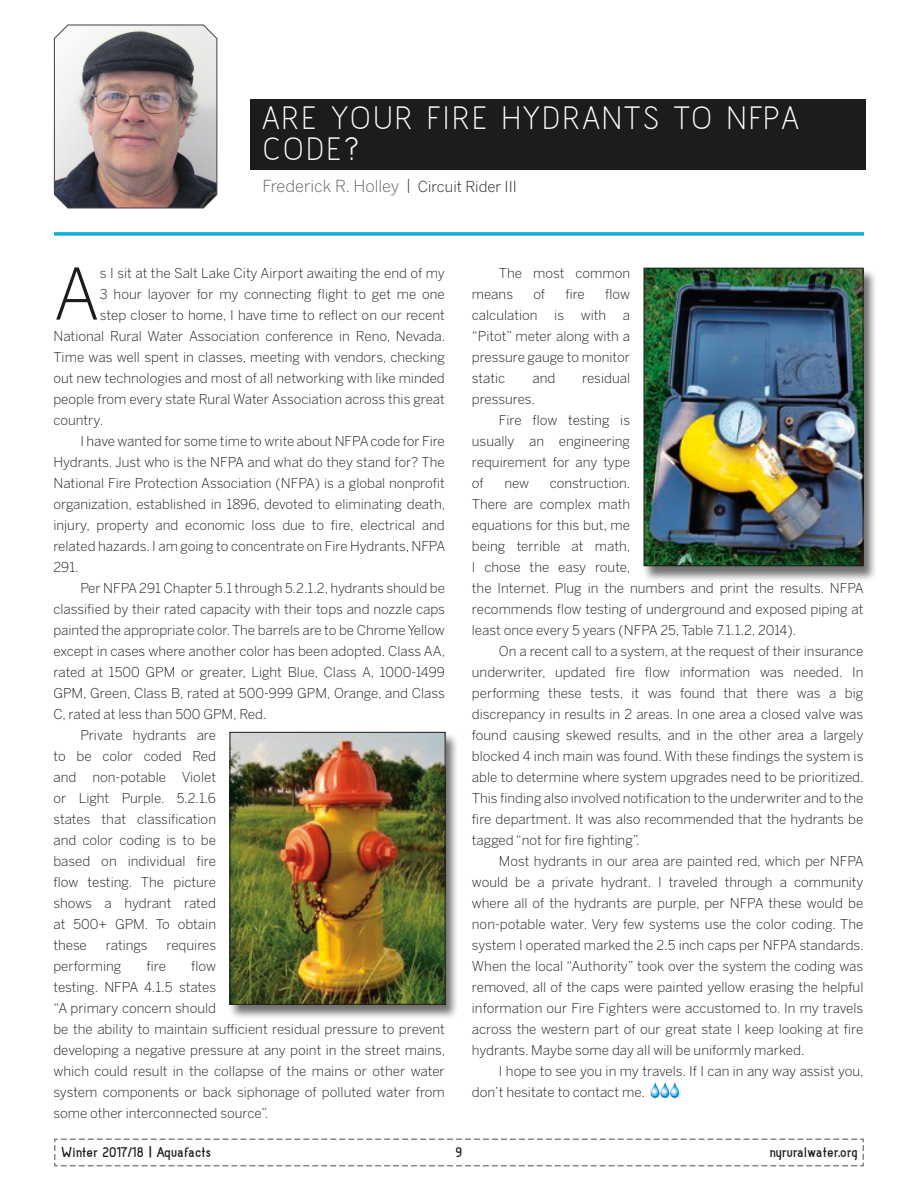
<style>
.page{position:relative;width:918px;height:1188px;background:#fff}
.page>*{position:absolute;margin:0;border:0;box-sizing:border-box;transform-origin:0 0}
.t1{font:300 70.2px "Benton Sans";color:#1c1c1a}
.t2{font:40.5px/31.5px "Acid";letter-spacing:.06em;color:#fff}
.t3{font:700 18px "Acid";color:#1c1c1a}
.t4{font:300 16.5px "Benton Sans";color:#5e5f5f}
.t5{font:300 13.5px/21px "Benton Sans";color:#1c1c1a}
.s1{font-size:15px;color:#1c1c1a}
.s2{font-family:"Benton Sans";font-weight:500;font-size:12px}
</style>
<div class="page">
<div style="left:250px;top:99px;width:616px;height:71px;background:#1c1c1a"></div>
<svg style="left:54px;top:1138px;width:810px;height:29px"></svg>
<img style="left:650px;top:1082px;width:31px;height:16px">
<img style="left:54px;top:24px;width:164px;height:185px">
<hr style="left:54px;top:232px;width:810px;height:3px;background:#00b2e6">
<div style="left:228px;top:732px;width:231px;height:288px;background:#1c1c1a;opacity:.63"></div>
<img style="left:232px;top:734px;width:212px;height:269px">
<div style="left:230px;top:732px;width:216px;height:273px;border:1px solid #1c1c1a"></div>
<div style="left:642px;top:268px;width:235px;height:314px;background:#1c1c1a;opacity:.63"></div>
<img style="left:646px;top:270px;width:215px;height:294px">
<div style="left:644px;top:268px;width:219px;height:298px;border:1px solid #1c1c1a"></div>
<div style="left:438px;top:1142px;width:48px;height:19px;background:#fff"></div>
<h2 class="t2" style="left:263px;top:104px;width:538px">ARE YOUR FIRE HYDRANTS TO NFPA<br>CODE?</h2>
<p class="t4" style="left:263px;top:176px;width:256px">Frederick R. Holley <span class="s1">| Circuit Rider III</span></p>
<h1 class="t1" style="left:53px;top:253px;width:48px">A</h1>
<p class="t5" style="left:100px;top:262px;width:346px">s I sit at the Salt Lake City Airport awaiting the end of my</p>
<p class="t5" style="left:100px;top:283px;width:346px">3 hour layover for my connecting flight to get me one</p>
<p class="t5" style="left:100px;top:304px;width:346px">step closer to home, I have time to reflect on our recent</p>
<p class="t5" style="left:53px;top:325px;width:393px">National Rural Water Association conference in Reno, Nevada.</p>
<p class="t5" style="left:53px;top:346px;width:393px">Time was well spent in classes, meeting with vendors, checking</p>
<p class="t5" style="left:53px;top:367px;width:393px">out new technologies and most of all networking with like minded</p>
<p class="t5" style="left:53px;top:388px;width:393px">people from every state Rural Water Association across this great</p>
<p class="t5" style="left:53px;top:409px;width:52px">country.</p>
<p class="t5" style="left:80px;top:430px;width:366px">I have wanted for some time to write about NFPA code for Fire</p>
<p class="t5" style="left:53px;top:451px;width:393px">Hydrants. Just who is the NFPA and what do they stand for? The</p>
<p class="t5" style="left:53px;top:472px;width:393px">National Fire Protection Association (NFPA) is a global nonprofit</p>
<p class="t5" style="left:53px;top:493px;width:393px">organization, established in 1896, devoted to eliminating death,</p>
<p class="t5" style="left:53px;top:514px;width:393px">injury, property and economic loss due to fire, electrical and</p>
<p class="t5" style="left:53px;top:535px;width:393px">related hazards. I am going to concentrate on Fire Hydrants, NFPA</p>
<p class="t5" style="left:53px;top:556px;width:27px">291.</p>
<p class="t5" style="left:80px;top:577px;width:366px">Per NFPA 291 Chapter 5.1 through 5.2.1.2, hydrants should be</p>
<p class="t5" style="left:53px;top:598px;width:393px">classified by their rated capacity with their tops and nozzle caps</p>
<p class="t5" style="left:53px;top:619px;width:393px">painted the appropriate color. The barrels are to be Chrome Yellow</p>
<p class="t5" style="left:53px;top:640px;width:393px">except in cases where another color has been adopted. Class AA,</p>
<p class="t5" style="left:53px;top:661px;width:393px">rated at 1500 GPM or greater, Light Blue, Class A, 1000-1499</p>
<p class="t5" style="left:53px;top:682px;width:393px">GPM, Green, Class B, rated at 500-999 GPM, Orange, and Class</p>
<p class="t5" style="left:53px;top:703px;width:215px">C, rated at less than 500 GPM, Red.</p>
<p class="t5" style="left:80px;top:724px;width:137px">Private hydrants are</p>
<p class="t5" style="left:53px;top:745px;width:164px">to be color coded Red</p>
<p class="t5" style="left:53px;top:766px;width:164px">and non-potable Violet</p>
<p class="t5" style="left:53px;top:787px;width:164px">or Light Purple. 5.2.1.6</p>
<p class="t5" style="left:53px;top:808px;width:164px">states that classification</p>
<p class="t5" style="left:53px;top:829px;width:164px">and color coding is to be</p>
<p class="t5" style="left:53px;top:850px;width:164px">based on individual fire</p>
<p class="t5" style="left:53px;top:871px;width:164px">flow testing. The picture</p>
<p class="t5" style="left:53px;top:892px;width:164px">shows a hydrant rated</p>
<p class="t5" style="left:53px;top:913px;width:164px">at 500+ GPM. To obtain</p>
<p class="t5" style="left:53px;top:934px;width:35px">these</p>
<p class="t5" style="left:106px;top:934px;width:43px">ratings</p>
<p class="t5" style="left:167px;top:934px;width:51px">requires</p>
<p class="t5" style="left:53px;top:955px;width:69px">performing</p>
<p class="t5" style="left:146px;top:955px;width:21px">fire</p>
<p class="t5" style="left:53px;top:955px;width:393px;text-indent:138px">flow<br>testing. NFPA 4.1.5 states<br>“A primary concern should<br>be the ability to maintain sufficient residual pressure to prevent developing a negative pressure at any point in the street mains, which could result in the collapse of the mains or other water system components or back siphonage of polluted water from some other interconnected source”.</p>
<p class="t5" style="left:472px;top:262px;width:160px;text-indent:27px">The most common means</p>
<p class="t5" style="left:472px;top:283px;width:160px;text-align:justify;text-indent:133px">flow calculation is with a “Pitot” meter along with a pressure gauge to monitor static</p>
<p class="t5" style="left:533px;top:283px;width:13px">of</p>
<p class="t5" style="left:565px;top:283px;width:21px">fire</p>
<p class="t5" style="left:532px;top:367px;width:24px">and</p>
<p class="t5" style="left:582px;top:367px;width:49px">residual</p>
<p class="t5" style="left:472px;top:388px;width:65px">pressures.</p>
<p class="t5" style="left:499px;top:409px;width:133px">Fire flow testing is</p>
<p class="t5" style="left:472px;top:430px;width:160px">usually an engineering</p>
<p class="t5" style="left:472px;top:451px;width:160px">requirement for any type</p>
<p class="t5" style="left:472px;top:472px;width:13px">of</p>
<p class="t5" style="left:504px;top:472px;width:26px">new</p>
<p class="t5" style="left:472px;top:472px;width:393px;text-indent:78px">construction.<br>There are complex math<br>equations for this but, me<br>being terrible at math,<br>I chose the easy route,<br>the Internet. Plug in the numbers and print the results. NFPA recommends flow testing of underground and exposed piping at least once every 5 years (NFPA 25, Table 7.1.1.2, 2014).</p>
<p class="t5" style="left:472px;top:640px;width:393px;text-align:justify;text-indent:27px">On a recent call to a system, at the request of their insurance underwriter, updated fire flow information was needed. In performing these tests, it was found that there was a big discrepancy in results in 2 areas. In one area a closed valve was found causing skewed results, and in the other area a largely blocked 4 inch main was found. With these findings the system is able to determine where system upgrades need to be prioritized.<br>This finding also involved notification to the underwriter and to the fire department. It was also recommended that the hydrants be tagged “not for fire fighting”.</p>
<p class="t5" style="left:472px;top:850px;width:393px;text-align:justify;text-indent:27px">Most hydrants in our area are painted red, which per NFPA would be a private hydrant. I traveled through a community where all of the hydrants are purple, per NFPA these would be non-potable water. Very few systems use the color coding. The system I operated marked the 2.5 inch caps per NFPA standards.<br>When the local “Authority” took over the system the coding was removed, all of the caps were painted yellow erasing the helpful information our Fire Fighters were accustomed to. In my travels across the western part of our great state I keep looking at fire hydrants. Maybe some day all will be uniformly marked.</p>
<p class="t5" style="left:472px;top:1061px;width:393px;text-indent:27px">I hope to see you in my travels. If I can in any way assist you, don’t hesitate to contact me.</p>
<h3 class="t3" style="left:62px;top:1145px;width:151px">Winter 2017/18 <span class="s2">|</span> Aquafacts</h3>
<h3 class="t3" style="left:453px;top:1145px;width:13px">15</h3>
<h3 class="t3" style="left:769px;top:1145px;width:90px">nyruralwater.org</h3>
<h3 class="t3" style="left:455px;top:1145px;width:9px">9</h3>
</div>
